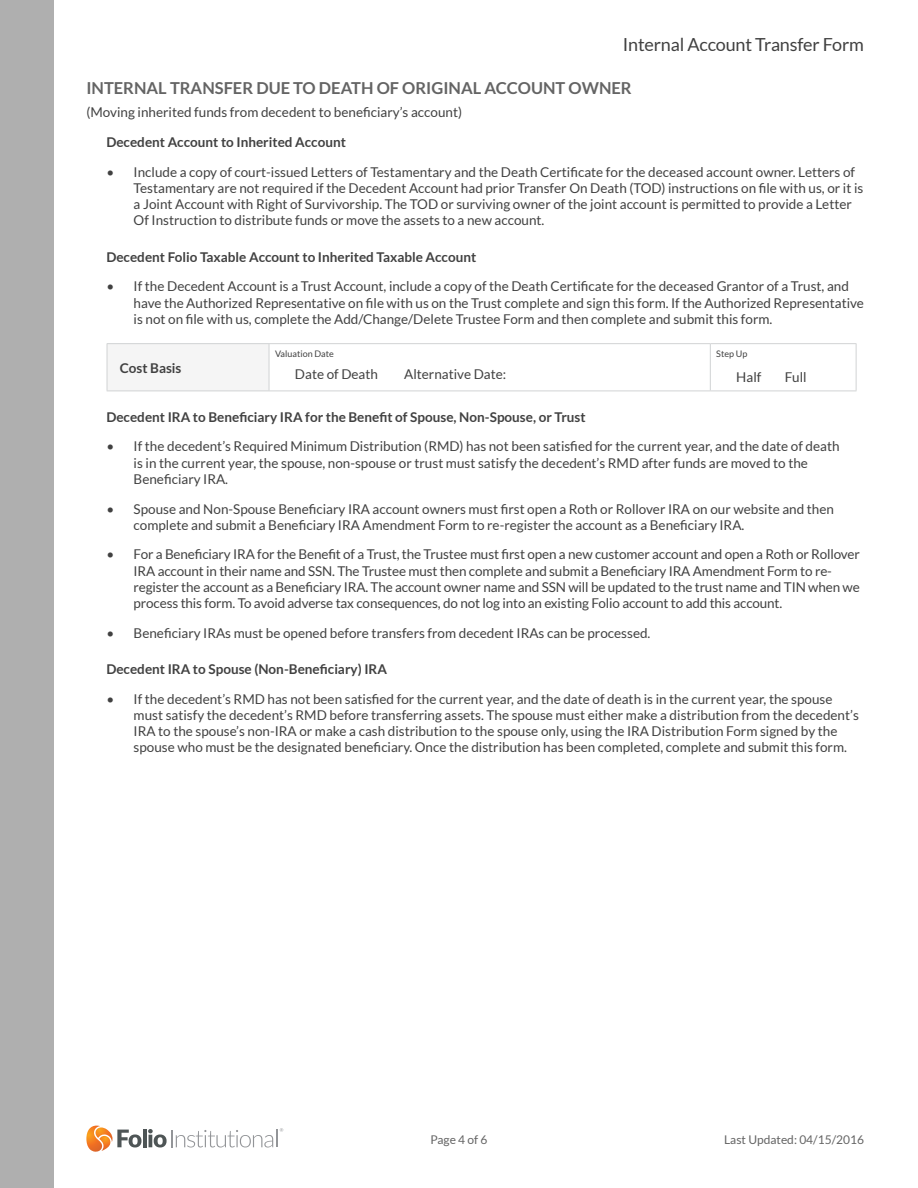
<style>
.page{position:relative;width:918px;height:1188px;background:#fff}
.page>*{position:absolute;margin:0;border:0;box-sizing:border-box;transform-origin:0 0}
.t1{font:18px "Lato";letter-spacing:-.01em;color:#414141}
.t2{font:700 16.5px "Lato";color:#646464}
.t3{font:13.5px/16.2px "Lato";color:#414141}
.t4{font:700 13.5px "Lato";color:#414141}
.t5{font:12px "Lato";color:#646464}
.t6{font:9px "Lato";color:#414141}
</style>
<div class="page">
<div style="left:0;top:0;width:53px;height:1188px;background:#afafaf"></div>
<svg style="left:86px;top:1126px;width:55px;height:26px"></svg>
<hr style="left:143px;top:1129px;width:4px;height:18px;background:#4e5556">
<svg style="left:148px;top:1128px;width:135px;height:19px"></svg>
<div style="left:107px;top:344px;width:162px;height:47px;background:#f5f5f5"></div>
<svg style="left:270px;top:344px;width:586px;height:47px"></svg>
<hr style="left:107px;top:343px;width:162px;height:1px;background:#d1d3d4">
<hr style="left:107px;top:344px;width:1px;height:47px;background:#d1d3d4">
<hr style="left:269px;top:343px;width:441px;height:1px;background:#d1d3d4">
<hr style="left:269px;top:344px;width:1px;height:47px;background:#d1d3d4">
<hr style="left:710px;top:343px;width:147px;height:1px;background:#d1d3d4">
<hr style="left:710px;top:344px;width:1px;height:47px;background:#d1d3d4">
<hr style="left:856px;top:344px;width:1px;height:47px;background:#d1d3d4">
<hr style="left:107px;top:391px;width:162px;height:1px;background:#d1d3d4">
<hr style="left:269px;top:391px;width:441px;height:1px;background:#d1d3d4">
<hr style="left:710px;top:391px;width:147px;height:1px;background:#d1d3d4">
<h1 class="t1" style="left:623px;top:34px;width:243px">Internal Account Transfer Form</h1>
<p class="t2" style="left:86px;top:79px;width:547px">INTERNAL TRANSFER DUE TO DEATH OF ORIGINAL ACCOUNT OWNER</p>
<p class="t3" style="left:86px;top:104px;width:377px">(Moving inherited funds from decedent to beneficiary’s account)</p>
<p class="t4" style="left:106px;top:134px;width:241px">Decedent Account to Inherited Account</p>
<p class="t3" style="left:134px;top:164px;width:731px;text-indent:-27px">• Include a copy of court-issued Letters of Testamentary and the Death Certificate for the deceased account owner. Letters of Testamentary are not required if the Decedent Account had prior Transfer On Death (TOD) instructions on file with us, or it is a Joint Account with Right of Survivorship. The TOD or surviving owner of the joint account is permitted to provide a Letter Of Instruction to distribute funds or move the assets to a new account.</p>
<p class="t4" style="left:106px;top:249px;width:371px">Decedent Folio Taxable Account to Inherited Taxable Account</p>
<p class="t3" style="left:134px;top:278px;width:732px;text-indent:-27px">• If the Decedent Account is a Trust Account, include a copy of the Death Certificate for the deceased Grantor of a Trust, and have the Authorized Representative on file with us on the Trust complete and sign this form. If the Authorized Representative is not on file with us, complete the Add/Change/Delete Trustee Form and then complete and submit this form.</p>
<p class="t4" style="left:120px;top:360px;width:63px">Cost Basis</p>
<p class="t6" style="left:275px;top:349px;width:60px">Valuation Date</p>
<p class="t3" style="left:295px;top:365px;width:85px">Date of Death</p>
<p class="t3" style="left:404px;top:365px;width:103px">Alternative Date:</p>
<p class="t6" style="left:716px;top:349px;width:33px">Step Up</p>
<p class="t3" style="left:736px;top:369px;width:27px">Half</p>
<p class="t3" style="left:785px;top:369px;width:23px">Full</p>
<p class="t4" style="left:106px;top:409px;width:481px">Decedent IRA to Beneficiary IRA for the Benefit of Spouse, Non-Spouse, or Trust</p>
<p class="t3" style="left:134px;top:438px;width:708px;text-indent:-27px">• If the decedent’s Required Minimum Distribution (RMD) has not been satisfied for the current year, and the date of death is in the current year, the spouse, non-spouse or trust must satisfy the decedent’s RMD after funds are moved to the<br>Beneficiary IRA.</p>
<p class="t3" style="left:134px;top:500px;width:702px;text-indent:-27px">• Spouse and Non-Spouse Beneficiary IRA account owners must first open a Roth or Rollover IRA on our website and then complete and submit a Beneficiary IRA Amendment Form to re-register the account as a Beneficiary IRA.</p>
<p class="t3" style="left:134px;top:546px;width:728px;text-indent:-27px">• For a Beneficiary IRA for the Benefit of a Trust, the Trustee must first open a new customer account and open a Roth or Rollover IRA account in their name and SSN. The Trustee must then complete and submit a Beneficiary IRA Amendment Form to re&shy;register the account as a Beneficiary IRA. The account owner name and SSN will be updated to the trust name and TIN when we process this form. To avoid adverse tax consequences, do not log into an existing Folio account to add this account.</p>
<p class="t3" style="left:107px;top:625px;width:545px">• Beneficiary IRAs must be opened before transfers from decedent IRAs can be processed.</p>
<p class="t4" style="left:106px;top:662px;width:282px">Decedent IRA to Spouse (Non-Beneficiary) IRA</p>
<p class="t3" style="left:134px;top:691px;width:727px;text-indent:-27px">• If the decedent’s RMD has not been satisfied for the current year, and the date of death is in the current year, the spouse must satisfy the decedent’s RMD before transferring assets. The spouse must either make a distribution from the decedent’s IRA to the spouse’s non-IRA or make a cash distribution to the spouse only, using the IRA Distribution Form signed by the spouse who must be the designated beneficiary. Once the distribution has been completed, complete and submit this form.</p>
<p class="t5" style="left:430px;top:1133px;width:59px">Page 4 of 6</p>
<p class="t5" style="left:724px;top:1133px;width:141px">Last Updated: 04/15/2016</p>
</div>
